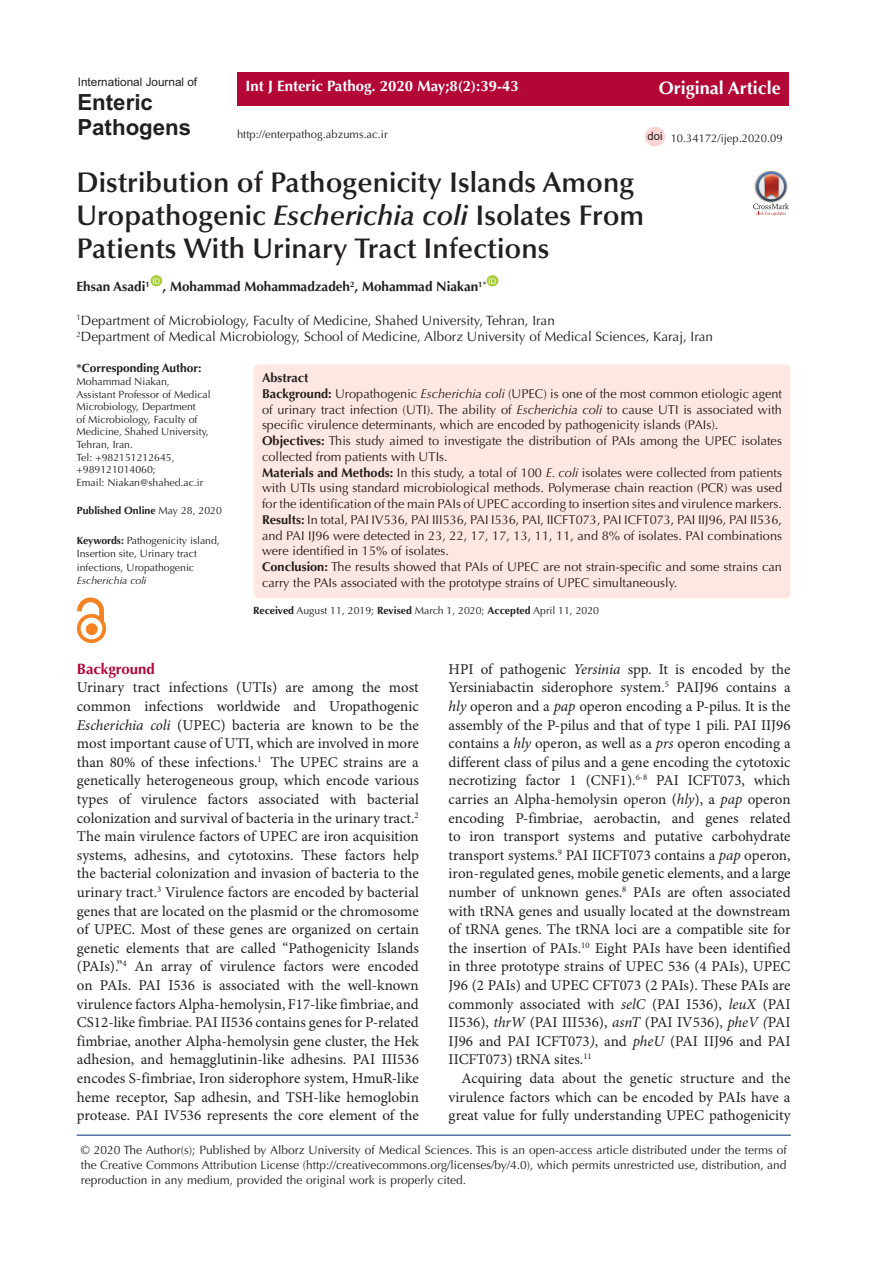
<style>
.page{position:relative;width:893px;height:1263px;background:#fff}
.page>*{position:absolute;margin:0;border:0;box-sizing:border-box;transform-origin:0 0}
.t1{font:600 28.5px/33px "Optima LT Std";color:#231f20}
.t2{font:700 22.35px/24.9px "Arial";color:#231f20}
.t3{font:700 18px "Optima LT Std";color:#fff}
.t4{font:15px/18.6px "Minion Pro";color:#231f20;text-align:justify}
.t5{font:700 15px "Optima LT Std";color:#fff}
.t6{font:700 15px "Optima LT Std";color:#b30837}
.t7{font:13.5px "Optima LT Std";color:#231f20}
.t8{font:700 13.5px "Optima LT Std";color:#231f20}
.t9{font:12.75px/15.8px "Optima LT Std";color:#231f20;text-align:justify}
.Default{font:700 12.75px "Optima LT Std";color:#231f20}
.t10{font:12px/15px "Optima LT Std";color:#231f20;text-align:justify}
.t11{font:700 12px "Optima LT Std";color:#231f20}
.t12{font:11.7px "Arial";color:#231f20}
.t13{font:11.25px "Optima LT Std";color:#231f20}
.t14{font:11.25px "Arial";color:#231f20}
.t15{font:10.5px/12.6px "Optima LT Std";color:#231f20}
.t16{font:700 10.5px "Optima LT Std";color:#231f20}
.t17{font:7.8px "Arial";color:#fff}
.s1{font-style:italic}
.s2{font-weight:400}
.s3{font-weight:700}
</style>
<div class="page">
<hr style="left:77px;top:1135px;width:714px;height:1px;background:#053278">
<img style="left:764px;top:171px;width:14px;height:1px">
<svg style="left:753px;top:172px;width:36px;height:44px"></svg>
<div style="left:623px;top:72px;width:166px;height:34px;background:#b30837"></div>
<div style="left:645px;top:127px;width:20px;height:19px;background:#fbd4d5;border-radius:50%"></div>
<div style="left:150px;top:275px;width:12px;height:11px;background:#a6ce39;border-radius:50%"></div>
<div style="left:487px;top:275px;width:11px;height:11px;background:#a6ce39;border-radius:50%"></div>
<div style="left:237px;top:72px;width:387px;height:34px;background:#b30837"></div>
<div style="left:86px;top:624px;width:11px;height:11px;background:#f58220;border-radius:50%"></div>
<div style="left:86px;top:624px;width:11px;height:11px;border:1px solid #f58220;border-radius:50%"></div>
<div style="left:77px;top:614px;width:29px;height:29px;border:4px solid #f58220;border-radius:50%"></div>
<svg style="left:77px;top:598px;width:27px;height:24px"></svg>
<div style="left:253px;top:364px;width:538px;height:235px;background:#fde7e2;border-radius:6px"></div>
<div style="left:253px;top:364px;width:538px;height:235px;border:1px solid #fef9ed;border-radius:6px"></div>
<p class="t12" style="left:78px;top:74px;width:121px">International Journal of</p>
<p class="t2" style="left:77px;top:90px;width:115px">Enteric<br>Pathogens</p>
<p class="t5" style="left:246px;top:78px;width:275px">Int J Enteric Pathog. 2020 May;8(2):39-43</p>
<p class="t13" style="left:237px;top:128px;width:152px">http://enterpathog.abzums.ac.ir</p>
<p class="t3" style="left:659px;top:77px;width:124px">Original Article</p>
<p class="t14" style="left:648px;top:128px;width:17px">doi</p>
<p class="t13" style="left:671px;top:131px;width:113px">10.34172/ijep.2020.09</p>
<p class="t1" style="left:77px;top:166px;width:569px">Distribution of Pathogenicity Islands Among<br>Uropathogenic <span class="s1">Escherichia coli</span> Isolates From<br>Patients With Urinary Tract Infections</p>
<p class="t8" style="left:77px;top:279px;width:75px">Ehsan Asadi<sup>1</sup></p>
<p class="t17" style="left:489px;top:276px;width:9px">ID</p>
<p class="t7" style="left:77px;top:312px;width:480px"><sup>1</sup>Department of Microbiology, Faculty of Medicine, Shahed University, Tehran, Iran</p>
<p class="t7" style="left:77px;top:329px;width:638px"><sup>2</sup>Department of Medical Microbiology, School of Medicine, Alborz University of Medical Sciences, Karaj, Iran</p>
<p class="t17" style="left:152px;top:276px;width:9px">ID</p>
<p class="t8" style="left:163px;top:279px;width:325px">, Mohammad Mohammadzadeh<sup>2</sup>, Mohammad Niakan<sup>1*</sup></p>
<p class="t11" style="left:77px;top:361px;width:127px">*Corresponding Author:</p>
<p class="t15" style="left:77px;top:375px;width:95px">Mohammad Niakan,</p>
<p class="t15" style="left:77px;top:388px;width:136px">Assistant Professor of Medical<br>Microbiology, Department<br>of Microbiology, Faculty of<br>Medicine, Shahed University,<br>Tehran, Iran.</p>
<p class="t15" style="left:77px;top:451px;width:100px">Tel: +982151212645, +989121014060;</p>
<p class="t15" style="left:77px;top:476px;width:128px">Email: Niakan@shahed.ac.ir</p>
<p class="t16" style="left:77px;top:504px;width:147px">Published Online <span class="s2">May 28, 2020</span></p>
<p class="t15" style="left:77px;top:533px;width:145px;line-height:13.5px"><span class="s3">Keywords:</span> Pathogenicity island,<br>Insertion site, Urinary tract infections, Uropathogenic<br><span class="s1">Escherichia coli</span></p>
<p class="Default" style="left:262px;top:370px;width:48px">Abstract</p>
<p class="t9" style="left:262px;top:386px;width:521px"><span class="s3">Background:</span> Uropathogenic <span class="s1">Escherichia coli</span> (UPEC) is one of the most common etiologic agent of urinary tract infection (UTI). The ability of <span class="s1">Escherichia coli</span> to cause UTI is associated with specific virulence determinants, which are encoded by pathogenicity islands (PAIs).</p>
<p class="t9" style="left:262px;top:433px;width:521px"><span class="s3">Objectives:</span> This study aimed to investigate the distribution of PAIs among the UPEC isolates collected from patients with UTIs.</p>
<p class="t9" style="left:262px;top:465px;width:522px"><span class="s3">Materials and Methods:</span> In this study, a total of 100 <span class="s1">E. coli</span> isolates were collected from patients with UTIs using standard microbiological methods. Polymerase chain reaction (PCR) was used for the identification of the main PAIs of UPEC according to insertion sites and virulence markers.</p>
<p class="t9" style="left:262px;top:512px;width:521px"><span class="s3">Results:</span> In total, PAI IV536, PAI III536, PAI I536, PAI, IICFT073, PAI ICFT073, PAI IIJ96, PAI II536, and PAI IJ96 were detected in 23, 22, 17, 17, 13, 11, 11, and 8% of isolates. PAI combinations were identified in 15% of isolates.</p>
<p class="t9" style="left:262px;top:559px;width:522px"><span class="s3">Conclusion:</span> The results showed that PAIs of UPEC are not strain-specific and some strains can carry the PAIs associated with the prototype strains of UPEC simultaneously.</p>
<p class="t15" style="left:253px;top:604px;width:348px"><span class="s3">Received</span> August 11, 2019; <span class="s3">Revised</span> March 1, 2020; <span class="s3">Accepted</span> April 11, 2020</p>
<p class="t6" style="left:77px;top:660px;width:79px">Background</p>
<p class="t4" style="left:77px;top:679px;width:343px">Urinary tract infections (UTIs) are among the most common infections worldwide and Uropathogenic <span class="s1">Escherichia coli</span> (UPEC) bacteria are known to be the most important cause of UTI, which are involved in more than 80% of these infections.<sup>1</sup> The UPEC strains are a genetically heterogeneous group, which encode various types of virulence factors associated with bacterial colonization and survival of bacteria in the urinary tract.<sup>2<br></sup>The main virulence factors of UPEC are iron acquisition systems, adhesins, and cytotoxins. These factors help the bacterial colonization and invasion of bacteria to the urinary tract.<sup>3</sup> Virulence factors are encoded by bacterial genes that are located on the plasmid or the chromosome of UPEC. Most of these genes are organized on certain genetic elements that are called “Pathogenicity Islands (PAIs).”<sup>4</sup> An array of virulence factors were encoded on PAIs. PAI I536 is associated with the well-known virulence factors Alpha-hemolysin, F17-like fimbriae, and CS12-like fimbriae. PAI II536 contains genes for P-related fimbriae, another Alpha-hemolysin gene cluster, the Hek adhesion, and hemagglutinin-like adhesins. PAI III536 encodes S-fimbriae, Iron siderophore system, HmuR-like heme receptor, Sap adhesin, and TSH-like hemoglobin protease. PAI IV536 represents the core element of the</p>
<p class="t4" style="left:449px;top:660px;width:343px">HPI of pathogenic <span class="s1">Yersinia</span> spp. It is encoded by the Yersiniabactin siderophore system.<sup>5</sup> PAIJ96 contains a <span class="s1">hly</span> operon and a <span class="s1">pap</span> operon encoding a P-pilus. It is the assembly of the P-pilus and that of type 1 pili. PAI IIJ96 contains a <span class="s1">hly</span> operon, as well as a <span class="s1">prs</span> operon encoding a different class of pilus and a gene encoding the cytotoxic necrotizing factor 1 (CNF1).<sup>6-8</sup> PAI ICFT073, which carries an Alpha-hemolysin operon (<span class="s1">hly</span>), a <span class="s1">pap</span> operon encoding P-fimbriae, aerobactin, and genes related to iron transport systems and putative carbohydrate transport systems.<sup>9</sup> PAI IICFT073 contains a <span class="s1">pap</span> operon, iron-regulated genes, mobile genetic elements, and a large number of unknown genes.<sup>8</sup> PAIs are often associated with tRNA genes and usually located at the downstream of tRNA genes. The tRNA loci are a compatible site for the insertion of PAIs.<sup>10</sup> Eight PAIs have been identified in three prototype strains of UPEC 536 (4 PAIs), UPEC J96 (2 PAIs) and UPEC CFT073 (2 PAIs). These PAIs are commonly associated with <span class="s1">selC</span> (PAI I536), <span class="s1">leuX</span> (PAI II536), <span class="s1">thrW</span> (PAI III536), <span class="s1">asnT</span> (PAI IV536), <span class="s1">pheV (</span>PAI IJ96 and PAI ICFT073<span class="s1">)</span>, and <span class="s1">pheU</span> (PAI IIJ96 and PAI IICFT073) tRNA sites.<sup>11</sup></p>
<p class="t4" style="left:449px;top:1069px;width:343px;text-indent:13px">Acquiring data about the genetic structure and the virulence factors which can be encoded by PAIs have a great value for fully understanding UPEC pathogenicity</p>
<p class="t10" style="left:81px;top:1143px;width:707px">© 2020 The Author(s); Published by Alborz University of Medical Sciences. This is an open-access article distributed under the terms of the Creative Commons Attribution License (http://creativecommons.org/licenses/by/4.0), which permits unrestricted use, distribution, and reproduction in any medium, provided the original work is properly cited.</p>
</div>
